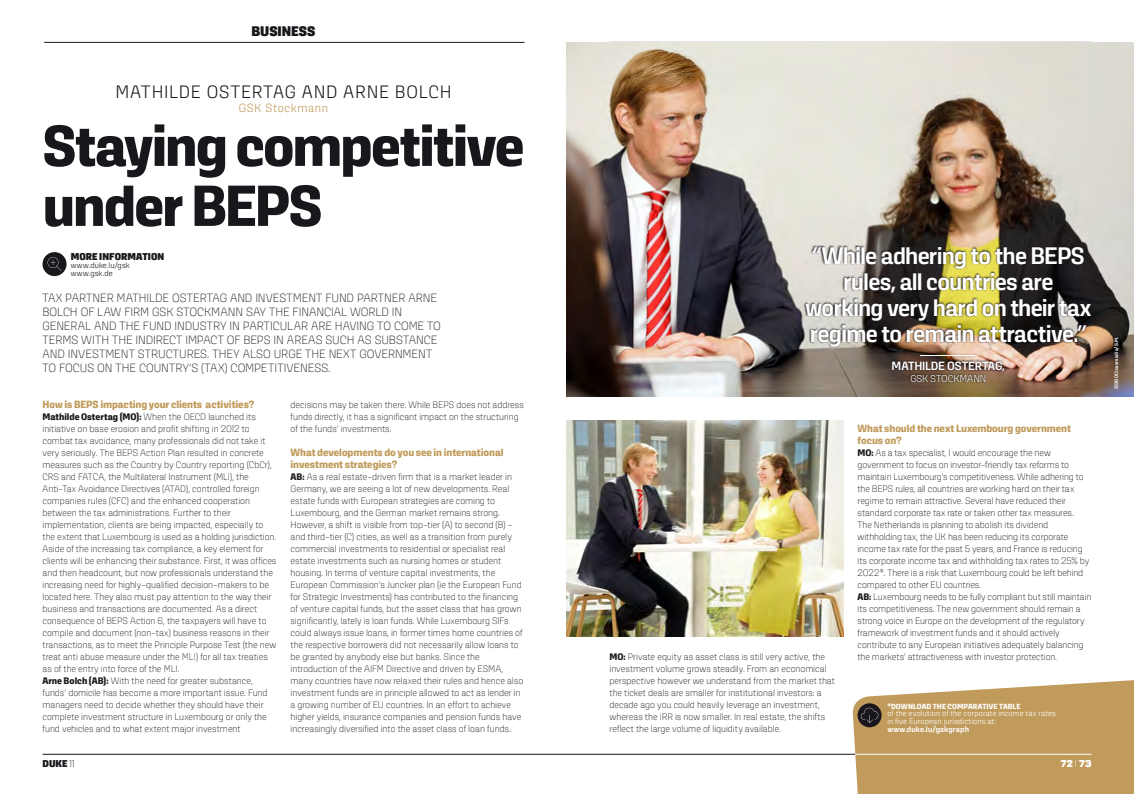
<style>
.page{position:relative;width:1134px;height:794px;background:#fff}
.page>*{position:absolute;margin:0;border:0;box-sizing:border-box;transform-origin:0 0}
.t1{font:700 58px/60px "Kawak";letter-spacing:-.035em;color:#1a171c}
.t2{font:500 24px/26px "Kawak";letter-spacing:-.03em;color:#fff;text-align:center}
.t3{font:300 18px "Kawak";letter-spacing:.045em;color:#1a171c}
.t4{font:900 14px "Kawak";letter-spacing:-.005em;color:#1a171c}
.t5{font:200 12px/14px "Kawak";letter-spacing:-.005em;color:#1a171c}
.t6{font:500 12px "Kawak";letter-spacing:-.01em;color:#fff}
.t7{font:300 12px "Kawak";letter-spacing:.055em;color:#c09b5b}
.t8{font:700 10.5px/12px "Kawak";letter-spacing:-.005em;color:#c09b5b}
.t9{font:900 10px "Kawak";letter-spacing:.005em;color:#1a171c}
.t10{font:300 10px "Kawak";color:#fff}
.t11{font:900 10px "Kawak";color:#fff}
.t12{font:200 9.5px/12px "Kawak";letter-spacing:-.005em;color:#1a171c}
.t13{font:300 8px/8px "Kawak";letter-spacing:.015em;color:#fff}
.t14{font:300 8px/8px "Kawak";letter-spacing:.015em;color:#1a171c}
.t15{font:500 8px "Kawak";letter-spacing:.01em;color:#fff}
.t16{font:700 7.5px "Kawak";letter-spacing:.02em;color:#fff}
.t17{font:500 5px "Kawak";letter-spacing:.02em;color:#fff}
.s1{font-weight:700}
.s2{font-weight:200}
</style>
<div class="page">
<hr style="left:567px;top:754px;width:524px;height:1px;background:#1a171c">
<hr style="left:43px;top:754px;width:524px;height:1px;background:#1a171c">
<hr style="left:44px;top:42px;width:480px;height:1px;background:#1a171c">
<hr style="left:609px;top:42px;width:482px;height:1px;background:#1a171c">
<img style="left:567px;top:420px;width:276px;height:216px">
<img style="left:567px;top:43px;width:567px;height:353px">
<div style="left:43px;top:252px;width:24px;height:24px;background:#1a171c;border-radius:50%"></div>
<svg style="left:48px;top:257px;width:13px;height:14px"></svg>
<img style="left:804px;top:245px;width:289px;height:138px">
<hr style="left:920px;top:355px;width:57px;height:1px;background:#fff">
<svg style="left:852px;top:680px;width:282px;height:114px;background:#c3a268"></svg>
<hr style="left:855px;top:754px;width:236px;height:1px;background:#fff">
<h3 class="t4" style="left:251px;top:23px;width:65px">BUSINESS</h3>
<h3 class="t3" style="left:115px;top:82px;width:338px">MATHILDE OSTERTAG AND ARNE BOLCH</h3>
<p class="t7" style="left:239px;top:101px;width:91px">GSK Stockmann</p>
<h1 class="t1" style="left:43px;top:116px;width:483px">Staying competitive under BEPS</h1>
<p class="t9" style="left:71px;top:250px;width:95px">MORE INFORMATION</p>
<p class="t14" style="left:71px;top:261px;width:60px">www.duke.lu/gsk www.gsk.de</p>
<p class="t5" style="left:43px;top:291px;width:400px">TAX PARTNER MATHILDE OSTERTAG AND INVESTMENT FUND PARTNER ARNE BOLCH OF LAW FIRM GSK STOCKMANN SAY THE FINANCIAL WORLD IN GENERAL AND THE FUND INDUSTRY IN PARTICULAR ARE HAVING TO COME TO TERMS WITH THE INDIRECT IMPACT OF BEPS IN AREAS SUCH AS SUBSTANCE AND INVESTMENT STRUCTURES. THEY ALSO URGE THE NEXT GOVERNMENT TO FOCUS ON THE COUNTRY’S (TAX) COMPETITIVENESS.</p>
<p class="t8" style="left:43px;top:398px;width:213px">How is BEPS impacting your clients’ activities?</p>
<p class="t12" style="left:43px;top:411px;width:235px"><span class="s1">Mathilde Ostertag (MO):</span> When the OECD launched its initiative on base erosion and profit shifting in 2012 to combat tax avoidance, many professionals did not take it very seriously. The BEPS Action Plan resulted in concrete measures such as the Country by Country reporting (CbCr), CRS and FATCA, the Multilateral Instrument (MLI), the Anti-Tax Avoidance Directives (ATAD), controlled foreign companies rules (CFC) and the enhanced cooperation between the tax administrations. Further to their implementation, clients are being impacted, especially to the extent that Luxembourg is used as a holding jurisdiction.<br>Aside of the increasing tax compliance, a key element for clients will be enhancing their substance. First, it was offices and then headcount, but now professionals understand the increasing need for highly-qualified decision-makers to be located here. They also must pay attention to the way their business and transactions are documented. As a direct consequence of BEPS Action 6, the taxpayers will have to compile and document (non-tax) business reasons in their transactions, as to meet the Principle Purpose Test (the new treat anti abuse measure under the MLI) for all tax treaties as of the entry into force of the MLI.<br><span class="s1">Arne Bolch (AB):</span> With the need for greater substance, funds’ domicile has become a more important issue. Fund managers need to decide whether they should have their complete investment structure in Luxembourg or only the fund vehicles and to what extent major investment</p>
<p class="t9" style="left:43px;top:758px;width:34px">DUKE <span class="s2">11</span></p>
<p class="t12" style="left:291px;top:399px;width:235px">decisions may be taken there. While BEPS does not address funds directly, it has a significant impact on the structuring of the funds’ investments.</p>
<p class="t8" style="left:291px;top:446px;width:214px">What developments do you see in international investment strategies?</p>
<p class="t12" style="left:291px;top:471px;width:234px"><span class="s1">AB:</span> As a real estate-driven firm that is a market leader in Germany, we are seeing a lot of new developments. Real estate funds with European strategies are coming to Luxembourg, and the German market remains strong.<br>However, a shift is visible from top-tier (A) to second (B) - and third-tier (C) cities, as well as a transition from purely commercial investments to residential or specialist real estate investments such as nursing homes or student housing. In terms of venture capital investments, the European Commission’s Juncker plan (ie the European Fund for Strategic Investments) has contributed to the financing of venture capital funds, but the asset class that has grown significantly, lately is loan funds. While Luxembourg SIFs could always issue loans, in former times home countries of the respective borrowers did not necessarily allow loans to be granted by anybody else but banks. Since the introduction of the AIFM Directive and driven by ESMA, many countries have now relaxed their rules and hence also investment funds are in principle allowed to act as lender in a growing number of EU countries. In an effort to achieve higher yields, insurance companies and pension funds have increasingly diversified into the asset class of loan funds.</p>
<h2 class="t2" style="left:805px;top:242px;width:288px">“While adhering to the BEPS rules, all countries are working very hard on their tax regime to remain attractive.”</h2>
<p class="t6" style="left:892px;top:359px;width:115px">MATHILDE OSTERTAG,</p>
<p class="t10" style="left:910px;top:373px;width:77px">GSK STOCKMANN</p>
<p class="t12" style="left:609px;top:651px;width:227px"><span class="s1">MO:</span> Private equity as asset class is still very active, the investment volume grows steadily. From an economical perspective however we understand from the market that the ticket deals are smaller for institutional investors: a decade ago you could heavily leverage an investment, whereas the IRR is now smaller. In real estate, the shifts reflect the large volume of liquidity available.</p>
<p class="t8" style="left:857px;top:422px;width:215px">What should the next Luxembourg government focus on?</p>
<p class="t12" style="left:857px;top:447px;width:235px"><span class="s1">MO:</span> As a tax specialist, I would encourage the new government to focus on investor-friendly tax reforms to maintain Luxembourg's competitiveness. While adhering to the BEPS rules, all countries are working hard on their tax regime to remain attractive. Several have reduced their standard corporate tax rate or taken other tax measures.<br>The Netherlands is planning to abolish its dividend withholding tax, the UK has been reducing its corporate income tax rate for the past 5 years, and France is reducing its corporate income tax and withholding tax rates to 25% by 2022*. There is a risk that Luxembourg could be left behind compared to other EU countries.<br><span class="s1">AB:</span> Luxembourg needs to be fully compliant but still maintain its competitiveness. The new government should remain a strong voice in Europe on the development of the regulatory framework of investment funds and it should actively contribute to any European initiatives adequately balancing the markets’ attractiveness with investor protection.</p>
<p class="t16" style="left:887px;top:702px;width:135px">*DOWNLOAD THE COMPARATIVE TABLE</p>
<p class="t13" style="left:887px;top:709px;width:170px">of the evolution of the corporate income tax rates in five European jurisdictions at:</p>
<p class="t15" style="left:887px;top:725px;width:83px">www.duke.lu/gskgraph</p>
<p class="t11" style="left:1061px;top:758px;width:32px">72 <span class="s2">I</span> 73</p>
<p class="t17" style="left:1113px;top:389px;width:54px;rotate:-90deg">©360Crossmedia/S.M.</p>
</div>
